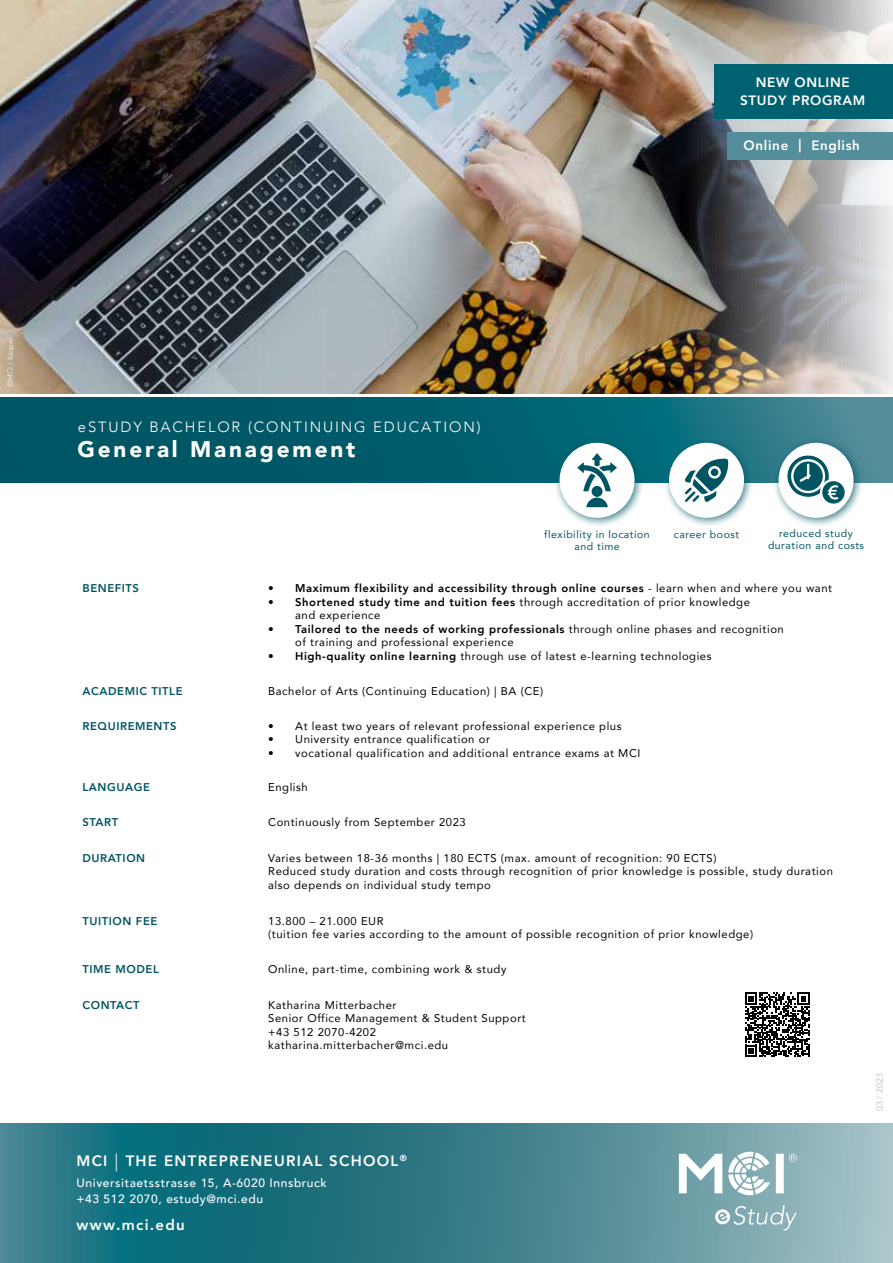
<style>
.page{position:relative;width:893px;height:1263px;background:#fff}
.page>*{position:absolute;margin:0;border:0;box-sizing:border-box;transform-origin:0 0}
.t1{font:900 22.5px "Avenir";letter-spacing:.125em;color:#fff}
.t2{font:800 15px "Avenir";letter-spacing:.085em;color:#fff}
.t3{font:300 14.85px "Avenir";letter-spacing:.125em;color:#fff}
.t4{font:800 13.5px/18px "Avenir";letter-spacing:.05em;color:#fff;text-align:center}
.t5{font:500 12px/16.5px "Avenir";letter-spacing:.05em;color:#fff}
.t6{font:11.25px/13.5px "Avenir";letter-spacing:.05em;color:#000}
.t7{font:800 11.25px "Avenir";letter-spacing:.05em;color:#005563}
.t8{font:800 11.25px "Avenir";letter-spacing:.05em;color:#000}
.t9{font:10.5px/12.6px "Avenir";letter-spacing:.05em;color:#005563;text-align:center}
.t10{font:9px "Avenir";color:#c5c6c6}
.t11{font:300 7.5px "Avenir";color:#fff}
.s1{font-weight:400}
.s2{font-weight:800}
.s3{font-weight:300;font-size:18px}
</style>
<div class="page">
<img style="left:0;top:0;width:893px;height:393px">
<svg style="left:0;top:397px;width:893px;height:85px;background:#096170"></svg>
<svg style="left:0;top:1124px;width:893px;height:139px;background:#418590"></svg>
<svg style="left:679px;top:1152px;width:118px;height:43px"></svg>
<svg style="left:715px;top:1205px;width:82px;height:25px;background:#99bbc0"></svg>
<svg style="left:745px;top:992px;width:64px;height:65px"></svg>
<div style="left:554px;top:437px;width:91px;height:91px;background:#005563;opacity:.75"></div>
<div style="left:560px;top:443px;width:75px;height:75px;background:#fff;border-radius:50%"></div>
<svg style="left:586px;top:497px;width:22px;height:10px"></svg>
<div style="left:592px;top:486px;width:11px;height:11px;background:#005563;border-radius:50%"></div>
<svg style="left:577px;top:453px;width:40px;height:38px"></svg>
<div style="left:663px;top:437px;width:91px;height:91px;background:#005563;opacity:.75"></div>
<div style="left:669px;top:443px;width:75px;height:75px;background:#fff;border-radius:50%"></div>
<svg style="left:685px;top:459px;width:43px;height:43px"></svg>
<div style="left:711px;top:468px;width:7px;height:8px;background:#005563;border-radius:50%"></div>
<div style="left:773px;top:437px;width:91px;height:91px;background:#005563;opacity:.75"></div>
<div style="left:778px;top:443px;width:75px;height:75px;background:#fff;border-radius:50%"></div>
<svg style="left:784px;top:454px;width:61px;height:50px"></svg>
<div style="left:714px;top:64px;width:179px;height:55px;background:#006271"></div>
<div style="left:728px;top:132px;width:165px;height:27px;background:#558e9b"></div>
<p class="t4" style="left:740px;top:73px;width:127px">NEW ONLINE<br>STUDY PROGRAM</p>
<p class="t4" style="left:743px;top:137px;width:118px">Online | English</p>
<p class="t11" style="left:6px;top:387px;width:51px;rotate:-90deg">©MCI / Kasper</p>
<h3 class="t3" style="left:78px;top:418px;width:404px">eSTUDY BACHELOR (CONTINUING EDUCATION)</h3>
<h1 class="t1" style="left:78px;top:429px;width:279px">General Management</h1>
<p class="t9" style="left:544px;top:527px;width:107px">flexibility in location and time</p>
<p class="t9" style="left:768px;top:526px;width:98px">reduced study duration and costs</p>
<p class="t9" style="left:674px;top:527px;width:67px">career boost</p>
<p class="t7" style="left:83px;top:580px;width:58px">BENEFITS</p>
<p class="t8" style="left:268px;top:580px;width:565px">• Maximum flexibility and accessibility through online courses <span class="s1">- learn when and where you want</span></p>
<p class="t6" style="left:295px;top:595px;width:456px;text-indent:-27px"><span class="s2">• Shortened study time and tuition fees</span> through accreditation of prior knowledge and experience</p>
<p class="t6" style="left:295px;top:622px;width:490px;text-indent:-27px"><span class="s2">• Tailored to the needs of working professionals</span> through online phases and recognition of training and professional experience</p>
<p class="t6" style="left:268px;top:649px;width:445px"><span class="s2">• High-quality online learning</span> through use of latest e-learning technologies</p>
<p class="t7" style="left:83px;top:682px;width:102px">ACADEMIC TITLE</p>
<p class="t6" style="left:268px;top:684px;width:277px">Bachelor of Arts (Continuing Education) | BA (CE)</p>
<p class="t7" style="left:83px;top:717px;width:96px">REQUIREMENTS</p>
<p class="t6" style="left:268px;top:718px;width:355px">• At least two years of relevant professional experience plus</p>
<p class="t6" style="left:268px;top:732px;width:223px">• University entrance qualification or</p>
<p class="t6" style="left:268px;top:745px;width:374px">• vocational qualification and additional entrance exams at MCI</p>
<p class="t7" style="left:83px;top:778px;width:69px">LANGUAGE</p>
<p class="t6" style="left:268px;top:780px;width:41px">English</p>
<p class="t7" style="left:83px;top:814px;width:37px">START</p>
<p class="t6" style="left:268px;top:815px;width:199px">Continuously from September 2023</p>
<p class="t7" style="left:83px;top:849px;width:64px">DURATION</p>
<p class="t6" style="left:268px;top:851px;width:566px">Varies between 18-36 months | 180 ECTS (max. amount of recognition: 90 ECTS)<br>Reduced study duration and costs through recognition of prior knowledge is possible, study duration also depends on individual study tempo</p>
<p class="t7" style="left:83px;top:912px;width:76px">TUITION FEE</p>
<p class="t6" style="left:268px;top:914px;width:486px">13.800 – 21.000 EUR<br>(tuition fee varies according to the amount of possible recognition of prior knowledge)</p>
<p class="t7" style="left:83px;top:960px;width:78px">TIME MODEL</p>
<p class="t6" style="left:268px;top:962px;width:240px">Online, part-time, combining work &amp; study</p>
<p class="t7" style="left:83px;top:996px;width:59px">CONTACT</p>
<p class="t6" style="left:268px;top:997px;width:259px">Katharina Mitterbacher<br>Senior Office Management &amp; Student Support +43 512 2070-4202 katharina.mitterbacher@mci.edu</p>
<p class="t10" style="left:872px;top:1111px;width:40px;rotate:-90deg">03 / 2023</p>
<h2 class="t2" style="left:77px;top:1149px;width:332px">MCI <span class="s3">|</span> THE ENTREPRENEURIAL SCHOOL<sup>®</sup></h2>
<p class="t5" style="left:77px;top:1173px;width:252px">Universitaetsstrasse 15, A-6020 Innsbruck +43 512 2070, estudy@mci.edu</p>
<h2 class="t2" style="left:77px;top:1213px;width:110px">www.mci.edu</h2>
</div>
